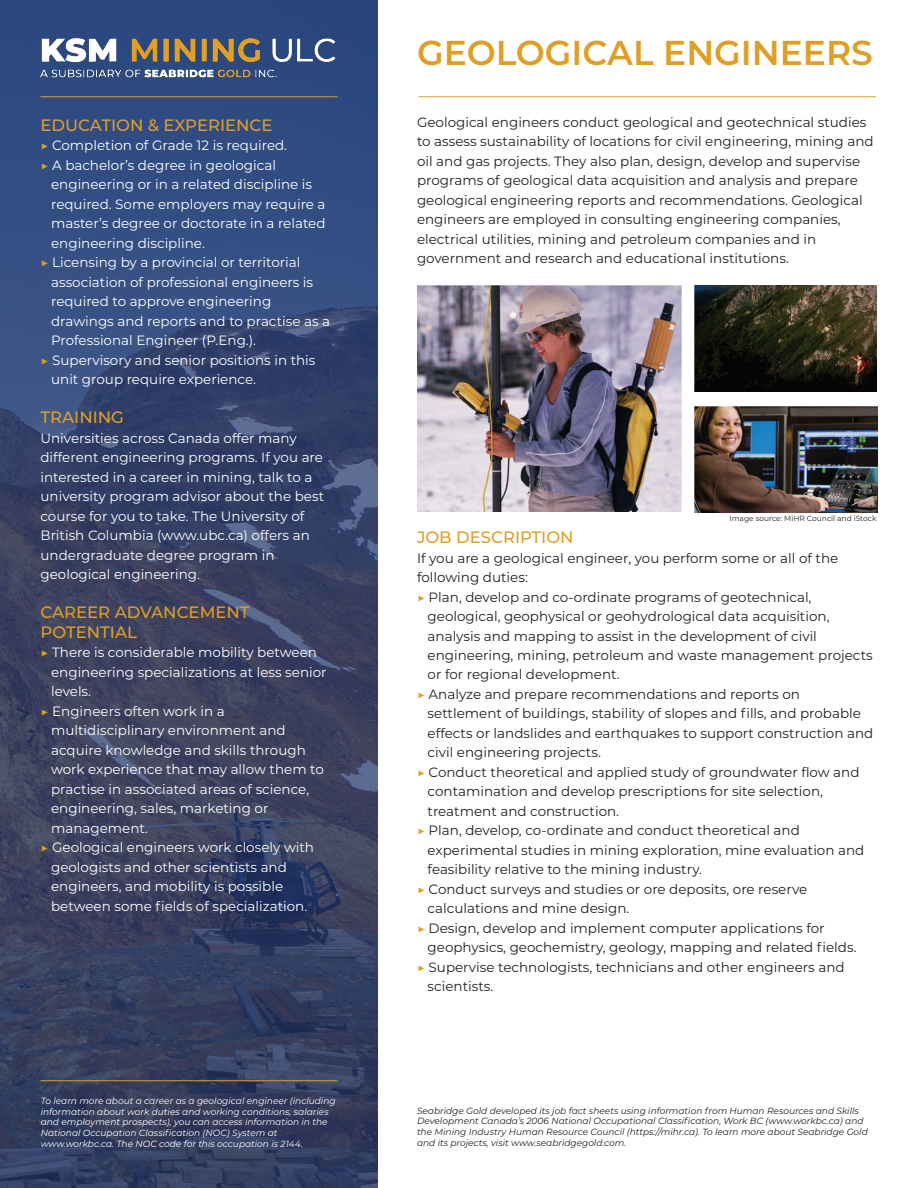
<style>
.page{position:relative;width:918px;height:1188px;background:#fff}
.page>*{position:absolute;margin:0;border:0;box-sizing:border-box;transform-origin:0 0}
.t1{font:600 34.5px "Montserrat";color:#de9f27}
.t2{font:500 16.5px/19.5px "Montserrat";color:#de9f27}
.t3{font:13.5px/19.5px "Montserrat";color:#231f20}
.t4{font:13.5px/19.5px "Montserrat";color:#fff}
.t5{font:italic 9px/10.8px "Montserrat";color:#fff}
.t6{font:italic 9px/10.8px "Montserrat";color:#231f20}
.t7{font:7.5px "Montserrat";color:#231f20}
.s1{color:#de9f27}
</style>
<div class="page">
<svg style="left:0;top:112px;width:378px;height:1076px;background:#374368"></svg>
<hr style="left:40px;top:1080px;width:298px;height:1px;background:#de9f27">
<hr style="left:418px;top:96px;width:458px;height:1px;background:#de9f27">
<img style="left:417px;top:285px;width:264px;height:227px">
<img style="left:694px;top:285px;width:183px;height:107px">
<img style="left:694px;top:406px;width:184px;height:106px">
<img style="left:0;top:0;width:378px;height:112px">
<h1 class="t1" style="left:417px;top:29px;width:457px">GEOLOGICAL ENGINEERS</h1>
<p class="t3" style="left:417px;top:112px;width:458px">Geological engineers conduct geological and geotechnical studies to assess sustainability of locations for civil engineering, mining and oil and gas projects. They also plan, design, develop and supervise programs of geological data acquisition and analysis and prepare geological engineering reports and recommendations. Geological engineers are employed in consulting engineering companies, electrical utilities, mining and petroleum companies and in government and research and educational institutions.</p>
<p class="t2" style="left:40px;top:115px;width:234px">EDUCATION &amp; EXPERIENCE</p>
<p class="t4" style="left:40px;top:135px;width:248px"><span class="s1">▶</span> Completion of Grade 12 is required.</p>
<p class="t4" style="left:40px;top:155px;width:237px"><span class="s1">▶</span> A bachelor’s degree in geological</p>
<p class="t4" style="left:51px;top:174px;width:262px">engineering or in a related discipline is</p>
<p class="t4" style="left:51px;top:194px;width:276px">required. Some employers may require a</p>
<p class="t4" style="left:51px;top:213px;width:276px">master’s degree or doctorate in a related</p>
<p class="t4" style="left:51px;top:233px;width:155px">engineering discipline.</p>
<p class="t4" style="left:40px;top:252px;width:261px"><span class="s1">▶</span> Licensing by a provincial or territorial</p>
<p class="t4" style="left:51px;top:272px;width:264px">association of professional engineers is</p>
<p class="t4" style="left:51px;top:291px;width:222px">required to approve engineering</p>
<p class="t4" style="left:51px;top:311px;width:281px">drawings and reports and to practise as a</p>
<p class="t4" style="left:51px;top:330px;width:207px">Professional Engineer (P.Eng.).</p>
<p class="t4" style="left:40px;top:350px;width:277px"><span class="s1">▶</span> Supervisory and senior positions in this</p>
<p class="t4" style="left:51px;top:369px;width:207px">unit group require experience.</p>
<p class="t2" style="left:40px;top:407px;width:85px">TRAINING</p>
<p class="t4" style="left:40px;top:428px;width:285px">Universities across Canada offer many different engineering programs. If you are interested in a career in mining, talk to a university program advisor about the best course for you to take. The University of British Columbia (www.ubc.ca) offers an undergraduate degree program in geological engineering.</p>
<p class="t2" style="left:40px;top:602px;width:211px">CAREER ADVANCEMENT<br>POTENTIAL</p>
<p class="t4" style="left:40px;top:642px;width:278px"><span class="s1">▶</span> There is considerable mobility between</p>
<p class="t4" style="left:51px;top:662px;width:277px">engineering specializations at less senior</p>
<p class="t4" style="left:51px;top:681px;width:42px">levels.</p>
<p class="t4" style="left:40px;top:701px;width:186px"><span class="s1">▶</span> Engineers often work in a</p>
<p class="t4" style="left:51px;top:720px;width:236px">multidisciplinary environment and</p>
<p class="t4" style="left:51px;top:740px;width:256px">acquire knowledge and skills through</p>
<p class="t4" style="left:51px;top:759px;width:274px">work experience that may allow them to</p>
<p class="t4" style="left:51px;top:779px;width:260px">practise in associated areas of science,</p>
<p class="t4" style="left:51px;top:798px;width:219px">engineering, sales, marketing or</p>
<p class="t4" style="left:51px;top:818px;width:98px">management.</p>
<p class="t4" style="left:40px;top:837px;width:275px"><span class="s1">▶</span> Geological engineers work closely with</p>
<p class="t4" style="left:51px;top:857px;width:237px">geologists and other scientists and</p>
<p class="t4" style="left:51px;top:876px;width:234px">engineers, and mobility is possible</p>
<p class="t4" style="left:51px;top:896px;width:258px">between some fields of specialization.</p>
<p class="t7" style="left:729px;top:513px;width:149px">Image source: MiHR Council and iStock</p>
<p class="t2" style="left:417px;top:527px;width:158px">JOB DESCRIPTION</p>
<p class="t3" style="left:417px;top:548px;width:423px">If you are a geological engineer, you perform some or all of the following duties:<br><span class="s1">▶</span> Plan, develop and co-ordinate programs of geotechnical,</p>
<p class="t3" style="left:428px;top:606px;width:403px">geological, geophysical or geohydrological data acquisition,</p>
<p class="t3" style="left:428px;top:625px;width:391px">analysis and mapping to assist in the development of civil</p>
<p class="t3" style="left:428px;top:645px;width:447px">engineering, mining, petroleum and waste management projects</p>
<p class="t3" style="left:428px;top:664px;width:194px">or for regional development.</p>
<p class="t3" style="left:417px;top:684px;width:385px"><span class="s1">▶</span> Analyze and prepare recommendations and reports on</p>
<p class="t3" style="left:428px;top:703px;width:435px">settlement of buildings, stability of slopes and fills, and probable</p>
<p class="t3" style="left:428px;top:723px;width:447px">effects or landslides and earthquakes to support construction and</p>
<p class="t3" style="left:428px;top:742px;width:175px">civil engineering projects.</p>
<p class="t3" style="left:417px;top:762px;width:444px"><span class="s1">▶</span> Conduct theoretical and applied study of groundwater flow and</p>
<p class="t3" style="left:428px;top:781px;width:397px">contamination and develop prescriptions for site selection,</p>
<p class="t3" style="left:428px;top:801px;width:193px">treatment and construction.</p>
<p class="t3" style="left:417px;top:820px;width:384px"><span class="s1">▶</span> Plan, develop, co-ordinate and conduct theoretical and</p>
<p class="t3" style="left:428px;top:840px;width:438px">experimental studies in mining exploration, mine evaluation and</p>
<p class="t3" style="left:428px;top:859px;width:276px">feasibility relative to the mining industry.</p>
<p class="t3" style="left:417px;top:879px;width:392px"><span class="s1">▶</span> Conduct surveys and studies or ore deposits, ore reserve</p>
<p class="t3" style="left:428px;top:898px;width:203px">calculations and mine design.</p>
<p class="t3" style="left:417px;top:918px;width:409px"><span class="s1">▶</span> Design, develop and implement computer applications for</p>
<p class="t3" style="left:428px;top:937px;width:430px">geophysics, geochemistry, geology, mapping and related fields.</p>
<p class="t3" style="left:417px;top:957px;width:429px"><span class="s1">▶</span> Supervise technologists, technicians and other engineers and</p>
<p class="t3" style="left:428px;top:976px;width:67px">scientists.</p>
<p class="t5" style="left:196px;top:841px;width:288px">and employment prospects), you can access information in the</p>
<p class="t5" style="left:41px;top:1095px;width:296px">To learn more about a career as a geological engineer (including information about work duties and working conditions, salaries and employment prospects), you can access information in the National Occupation Classification (NOC) System at www.workbc.ca. The NOC code for this occupation is 2144.</p>
<p class="t6" style="left:417px;top:1105px;width:452px">Seabridge Gold developed its job fact sheets using information from Human Resources and Skills Development Canada’s 2006 National Occupational Classification, Work BC (www.workbc.ca) and the Mining Industry Human Resource Council (https://mihr.ca). To learn more about Seabridge Gold and its projects, visit www.seabridgegold.com.</p>
</div>
